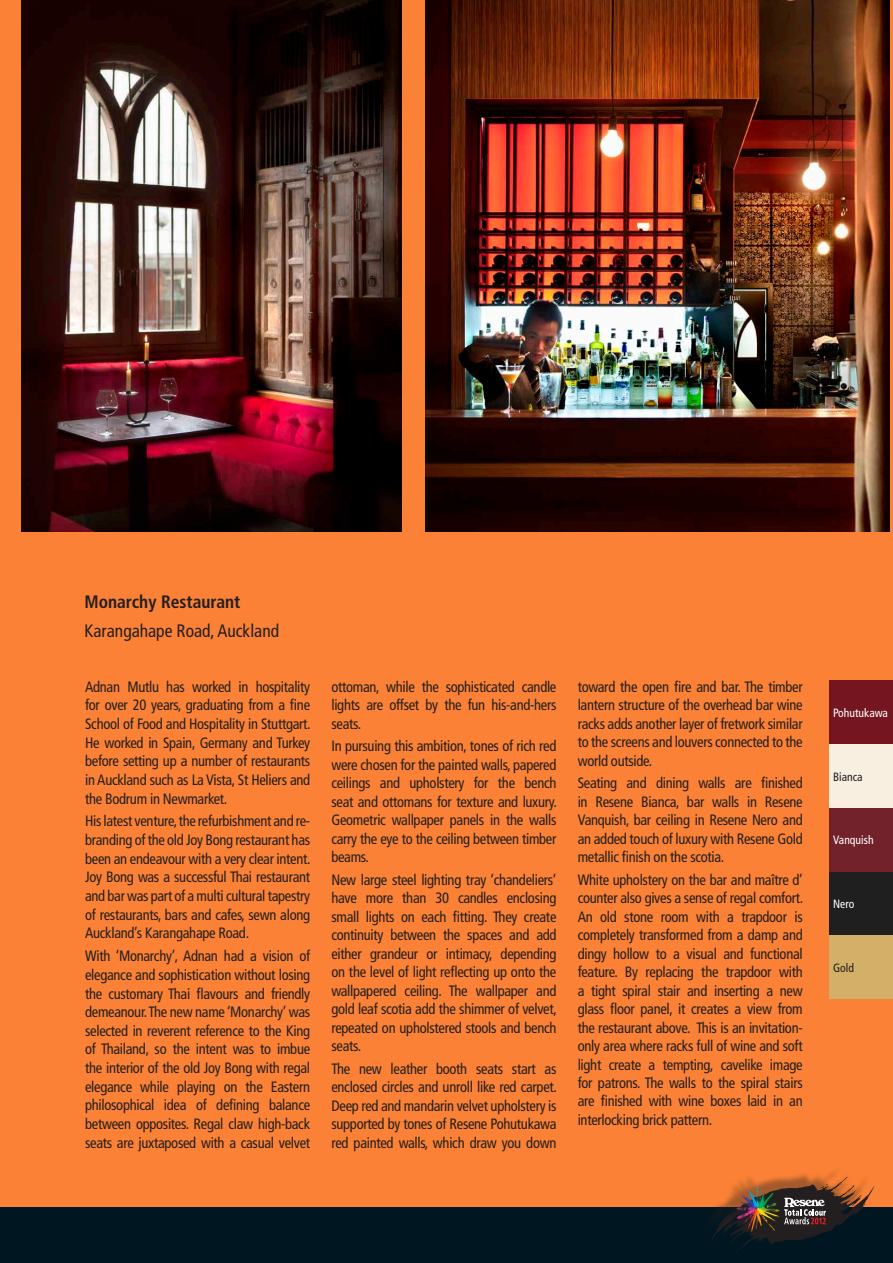
<style>
.page{position:relative;width:893px;height:1263px;background:#fa8135}
.page>*{position:absolute;margin:0;border:0;box-sizing:border-box;transform-origin:0 0}
.t1{font:condensed 18px "Frutiger";color:#231f20}
.t2{font:700 condensed 18px "Frutiger";color:#231f20}
.t3{font:condensed 15px/18.5px "Frutiger";letter-spacing:-.02em;color:#231f20;text-align:justify}
.t4{font:condensed 12px "Frutiger";color:#fff}
.t5{font:condensed 12px "Frutiger";color:#231f20}
</style>
<div class="page">
<img style="left:21px;top:0;width:380px;height:531px">
<img style="left:425px;top:0;width:464px;height:531px">
<div style="left:829px;top:680px;width:64px;height:64px;background:#741520"></div>
<div style="left:829px;top:744px;width:64px;height:64px;background:#f8efe0"></div>
<div style="left:829px;top:808px;width:64px;height:64px;background:#71222a"></div>
<div style="left:829px;top:872px;width:64px;height:63px;background:#1f1f1f"></div>
<div style="left:829px;top:935px;width:64px;height:64px;background:#d4af68"></div>
<div style="left:0;top:1208px;width:893px;height:55px;background:#001722"></div>
<div style="left:697px;top:1165px;width:173px;height:83px;background:#231f20;opacity:.4"></div>
<svg style="left:710px;top:1178px;width:164px;height:74px"></svg>
<p class="t2" style="left:85px;top:591px;width:157px">Monarchy Restaurant</p>
<p class="t1" style="left:85px;top:620px;width:196px">Karangahape Road, Auckland</p>
<p class="t3" style="left:85px;top:677px;width:227px">Adnan Mutlu has worked in hospitality for over 20 years, graduating from a fine School of Food and Hospitality in Stuttgart.<br>He worked in Spain, Germany and Turkey before setting up a number of restaurants in Auckland such as La Vista, St Heliers and the Bodrum in Newmarket.</p>
<p class="t3" style="left:85px;top:812px;width:227px">His latest venture, the refurbishment and re&shy;branding of the old Joy Bong restaurant has been an endeavour with a very clear intent.<br>Joy Bong was a successful Thai restaurant and bar was part of a multi cultural tapestry of restaurants, bars and cafes, sewn along Auckland’s Karangahape Road.</p>
<p class="t3" style="left:85px;top:947px;width:227px">With ‘Monarchy’, Adnan had a vision of elegance and sophistication without losing the customary Thai flavours and friendly demeanour. The new name ‘Monarchy’ was selected in reverent reference to the King of Thailand, so the intent was to imbue the interior of the old Joy Bong with regal elegance while playing on the Eastern philosophical idea of defining balance between opposites. Regal claw high-back seats are juxtaposed with a casual velvet</p>
<p class="t3" style="left:331px;top:677px;width:226px">ottoman, while the sophisticated candle lights are offset by the fun his-and-hers seats.</p>
<p class="t3" style="left:331px;top:737px;width:227px">In pursuing this ambition, tones of rich red were chosen for the painted walls, papered ceilings and upholstery for the bench seat and ottomans for texture and luxury.<br>Geometric wallpaper panels in the walls carry the eye to the ceiling between timber beams.</p>
<p class="t3" style="left:331px;top:870px;width:227px">New large steel lighting tray ‘chandeliers’ have more than 30 candles enclosing small lights on each fitting. They create continuity between the spaces and add either grandeur or intimacy, depending on the level of light reflecting up onto the wallpapered ceiling. The wallpaper and gold leaf scotia add the shimmer of velvet, repeated on upholstered stools and bench seats.</p>
<p class="t3" style="left:331px;top:1059px;width:227px">The new leather booth seats start as enclosed circles and unroll like red carpet.<br>Deep red and mandarin velvet upholstery is supported by tones of Resene Pohutukawa red painted walls, which draw you down</p>
<p class="t3" style="left:578px;top:677px;width:226px">toward the open fire and bar. The timber lantern structure of the overhead bar wine racks adds another layer of fretwork similar to the screens and louvers connected to the world outside.</p>
<p class="t3" style="left:578px;top:774px;width:227px">Seating and dining walls are finished in Resene Bianca, bar walls in Resene Vanquish, bar ceiling in Resene Nero and an added touch of luxury with Resene Gold metallic finish on the scotia.</p>
<p class="t3" style="left:578px;top:870px;width:227px">White upholstery on the bar and maître d’ counter also gives a sense of regal comfort.<br>An old stone room with a trapdoor is completely transformed from a damp and dingy hollow to a visual and functional feature. By replacing the trapdoor with a tight spiral stair and inserting a new glass floor panel, it creates a view from the restaurant above. This is an invitation&shy;only area where racks full of wine and soft light create a tempting, cavelike image for patrons. The walls to the spiral stairs are finished with wine boxes laid in an interlocking brick pattern.</p>
<p class="t4" style="left:833px;top:706px;width:56px">Pohutukawa</p>
<p class="t5" style="left:833px;top:769px;width:31px">Bianca</p>
<p class="t4" style="left:833px;top:833px;width:42px">Vanquish</p>
<p class="t4" style="left:833px;top:897px;width:23px">Nero</p>
<p class="t5" style="left:833px;top:961px;width:22px">Gold</p>
</div>
